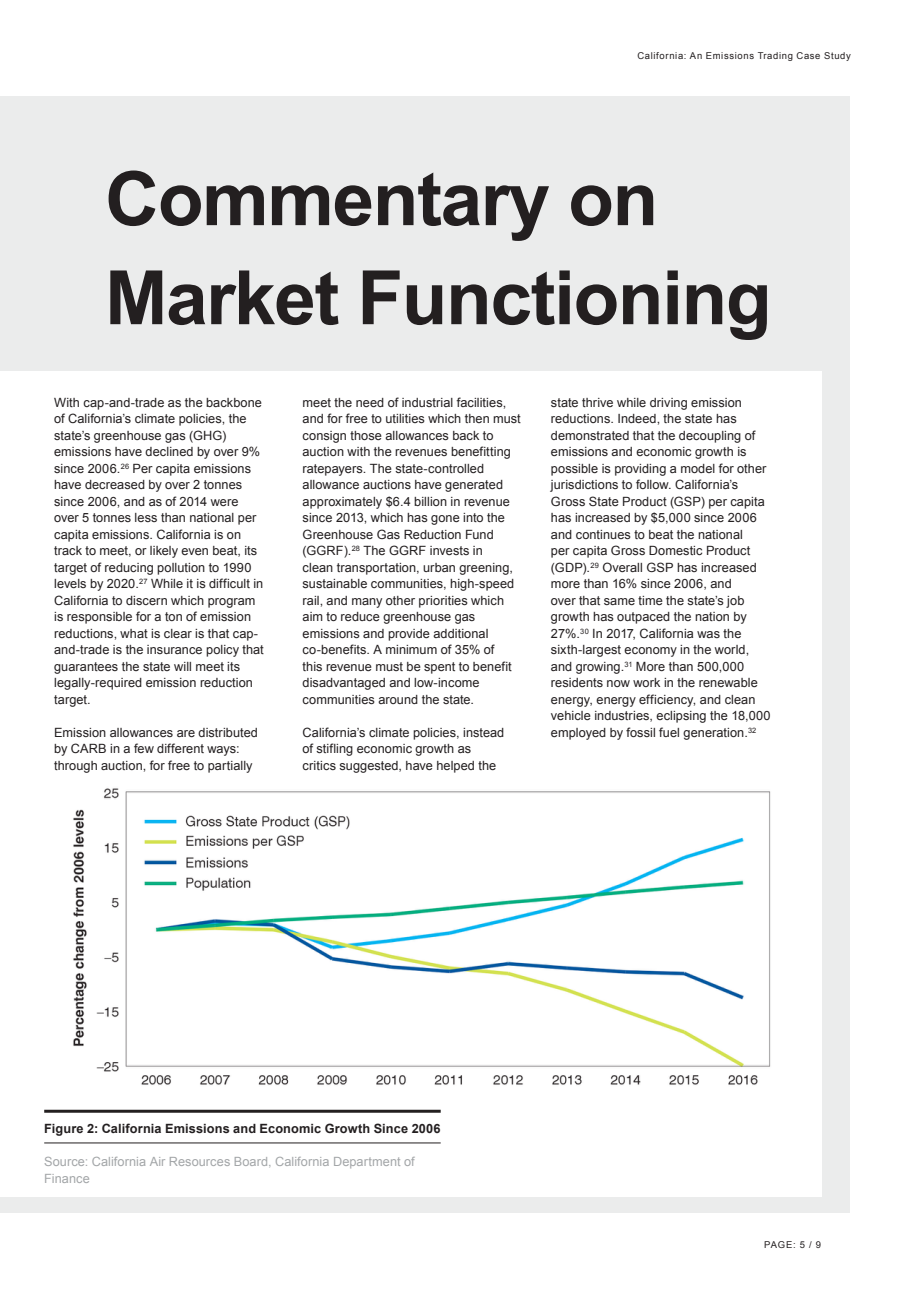
<style>
.page{position:relative;width:919px;height:1289px;background:#fff}
.page>*{position:absolute;margin:0;border:0;box-sizing:border-box;transform-origin:0 0}
.Big_Data_63_60{font:700 75px/99px "Arial";letter-spacing:-.02em;color:#231f20}
.Copy_Text_8pt{font:12.75px/16.5px "Arial";letter-spacing:.005em;color:#231f20}
.Copy_Text_8pt-2{font:12.75px/16.5px "Arial";letter-spacing:.005em;color:#a3a6a8}
.Copy_Text_8pt-3{font:700 12.75px "Arial";letter-spacing:.01em;color:#231f20}
.t1{font:9.45px "Arial";letter-spacing:.07em;color:#231f20}
</style>
<div class="page">
<div style="left:0;top:0;width:918px;height:1212px;background:#ebecec"></div>
<div style="left:850px;top:0;width:68px;height:1288px;background:#fff"></div>
<div style="left:0;top:0;width:918px;height:96px;background:#fff"></div>
<div style="left:0;top:371px;width:821px;height:825px;background:#fff"></div>
<hr style="left:44px;top:1109px;width:396px;height:3px;background:#231f20">
<hr style="left:44px;top:1142px;width:396px;height:1px;background:#231f20">
<img style="left:73px;top:788px;width:698px;height:297px">
<p class="t1" style="left:637px;top:50px;width:215px">California: An Emissions Trading Case Study</p>
<p class="Big_Data_63_60" style="left:105px;top:152px;width:668px">Commentary on<br>Market Functioning</p>
<p class="Copy_Text_8pt" style="left:54px;top:394px;width:211px">With cap-and-trade as the backbone of California’s climate policies, the state’s greenhouse gas (GHG) emissions have declined by over 9% since 2006.<sup>26</sup> Per capita emissions have decreased by over 2 tonnes since 2006, and as of 2014 were over 5 tonnes less than national per capita emissions. California is on track to meet, or likely even beat, its target of reducing pollution to 1990 levels by 2020.<sup>27</sup> While it is difficult in California to discern which program is responsible for a ton of emission reductions, what is clear is that cap&shy;and-trade is the insurance policy that guarantees the state will meet its legally-required emission reduction target.</p>
<p class="Copy_Text_8pt" style="left:54px;top:724px;width:205px">Emission allowances are distributed by CARB in a few different ways: through auction, for free to partially</p>
<p class="Copy_Text_8pt" style="left:302px;top:394px;width:220px">meet the need of industrial facilities, and for free to utilities which then must consign those allowances back to auction with the revenues benefitting ratepayers. The state-controlled allowance auctions have generated approximately $6.4 billion in revenue since 2013, which has gone into the Greenhouse Gas Reduction Fund (GGRF).<sup>28</sup> The GGRF invests in<br>clean transportation, urban greening, sustainable communities, high-speed rail, and many other priorities which aim to reduce greenhouse gas emissions and provide additional co-benefits. A minimum of 35% of<br>this revenue must be spent to benefit disadvantaged and low-income communities around the state.</p>
<p class="Copy_Text_8pt" style="left:302px;top:724px;width:203px">California’s climate policies, instead of stifling economic growth as critics suggested, have helped the</p>
<p class="Copy_Text_8pt" style="left:551px;top:394px;width:221px">state thrive while driving emission reductions. Indeed, the state has demonstrated that the decoupling of emissions and economic growth is possible is providing a model for other jurisdictions to follow. California’s Gross State Product (GSP) per capita has increased by $5,000 since 2006 and continues to beat the national<br>per capita Gross Domestic Product (GDP).<sup>29</sup> Overall GSP has increased more than 16% since 2006, and<br>over that same time the state’s job growth has outpaced the nation by 27%.<sup>30</sup> In 2017, California was the sixth-largest economy in the world, and growing.<sup>31</sup> More than 500,000 residents now work in the renewable energy, energy efficiency, and clean vehicle industries, eclipsing the 18,000 employed by fossil fuel generation.<sup>32</sup></p>
<p class="Copy_Text_8pt-3" style="left:44px;top:1120px;width:398px">Figure 2: California Emissions and Economic Growth Since 2006</p>
<p class="Copy_Text_8pt-2" style="left:44px;top:1153px;width:372px">Source: California Air Resources Board, California Department of<br>Finance</p>
<p class="t1" style="left:764px;top:1238px;width:59px">PAGE: 5 / 9</p>
</div>
